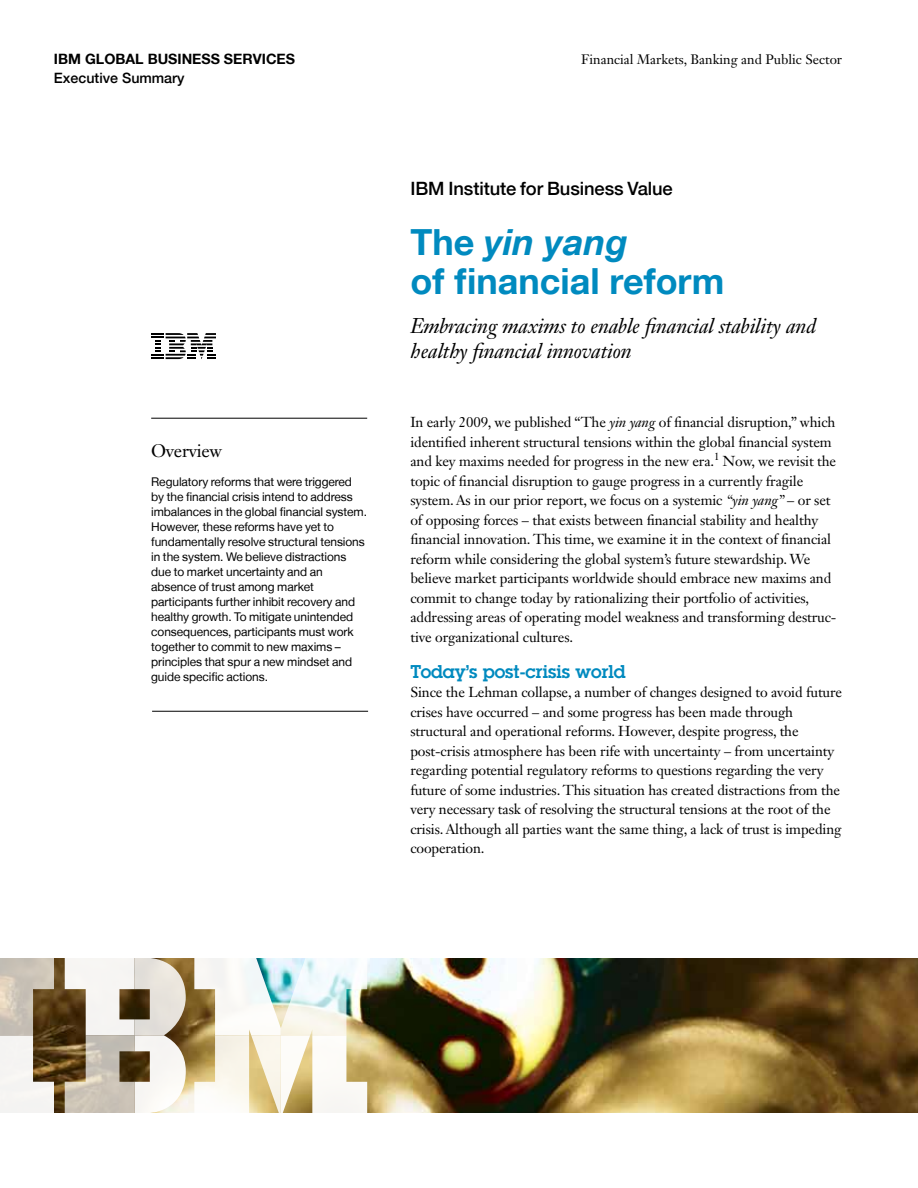
<style>
.page{position:relative;width:918px;height:1188px;background:#fff}
.page>*{position:absolute;margin:0;border:0;box-sizing:border-box;transform-origin:0 0}
.t1{font:700 36px/39px "Helvetica Neue LT";color:#008abf}
.t2{font:italic 21px/25.5px "Janson Text LT Std";letter-spacing:-.01em;color:#000}
.t3{font:500 18.3px "Helvetica Neue LT";letter-spacing:-.005em;color:#000}
.t4{font:600 18px "Lubalin Graph LT";color:#008abf}
.t5{font:18px "Janson Text LT Std";letter-spacing:-.015em;color:#000}
.t6{font:14.25px/19.5px "Janson Text LT Std";letter-spacing:-.01em;color:#000}
.t7{font:700 14.25px "Helvetica Neue LT";color:#000}
.t8{font:500 14.25px "Helvetica Neue LT";color:#000}
.t9{font:13.5px "Janson Text LT Std";color:#000}
.t10{font:12px/15px "Helvetica Neue LT";letter-spacing:-.005em;color:#000}
.s1{font-style:italic}
</style>
<div class="page">
<img style="left:54px;top:958px;width:864px;height:155px">
<svg style="left:151px;top:333px;width:65px;height:26px"></svg>
<hr style="left:151px;top:418px;width:216px;height:1px;background:#000">
<hr style="left:152px;top:711px;width:216px;height:1px;background:#000">
<svg style="left:0;top:958px;width:54px;height:155px"></svg>
<svg style="left:194px;top:958px;width:173px;height:155px"></svg>
<svg style="left:65px;top:958px;width:121px;height:155px"></svg>
<p class="t7" style="left:54px;top:50px;width:243px">IBM GLOBAL BUSINESS SERVICES</p>
<p class="t8" style="left:54px;top:70px;width:132px">Executive Summary</p>
<p class="t5" style="left:151px;top:439px;width:73px">Overview</p>
<p class="t10" style="left:151px;top:474px;width:217px">Regulatory reforms that were triggered by the financial crisis intend to address imbalances in the global financial system.<br>However, these reforms have yet to fundamentally resolve structural tensions in the system. We believe distractions due to market uncertainty and an absence of trust among market participants further inhibit recovery and healthy growth. To mitigate unintended consequences, participants must work together to commit to new maxims – principles that spur a new mindset and guide specific actions.</p>
<p class="t9" style="left:581px;top:51px;width:262px">Financial Markets, Banking and Public Sector</p>
<p class="t3" style="left:410px;top:177px;width:264px">IBM Institute for Business Value</p>
<h1 class="t1" style="left:410px;top:222px;width:315px">THE <span class="s1">yin yang<br></span>OF FINANCIAL REFORM</h1>
<h2 class="t2" style="left:410px;top:313px;width:407px">Embracing maxims to enable financial stability and healthy financial innovation</h2>
<p class="t6" style="left:410px;top:412px;width:428px">In early 2009, we published “The <span class="s1">yin yang</span> of financial disruption,” which identified inherent structural tensions within the global financial system and key maxims needed for progress in the new era.<sup>1</sup> Now, we revisit the topic of financial disruption to gauge progress in a currently fragile system. As in our prior report, we focus on a systemic <span class="s1">“yin yang”</span> – or set of opposing forces – that exists between financial stability and healthy financial innovation. This time, we examine it in the context of financial reform while considering the global system’s future stewardship. We believe market participants worldwide should embrace new maxims and commit to change today by rationalizing their portfolio of activities, addressing areas of operating model weakness and transforming destruc&shy;tive organizational cultures.</p>
<p class="t4" style="left:410px;top:659px;width:217px">Today’s post-crisis world</p>
<p class="t6" style="left:410px;top:682px;width:433px">Since the Lehman collapse, a number of changes designed to avoid future crises have occurred – and some progress has been made through structural and operational reforms. However, despite progress, the post-crisis atmosphere has been rife with uncertainty – from uncertainty regarding potential regulatory reforms to questions regarding the very future of some industries. This situation has created distractions from the very necessary task of resolving the structural tensions at the root of the crisis. Although all parties want the same thing, a lack of trust is impeding cooperation.</p>
</div>
